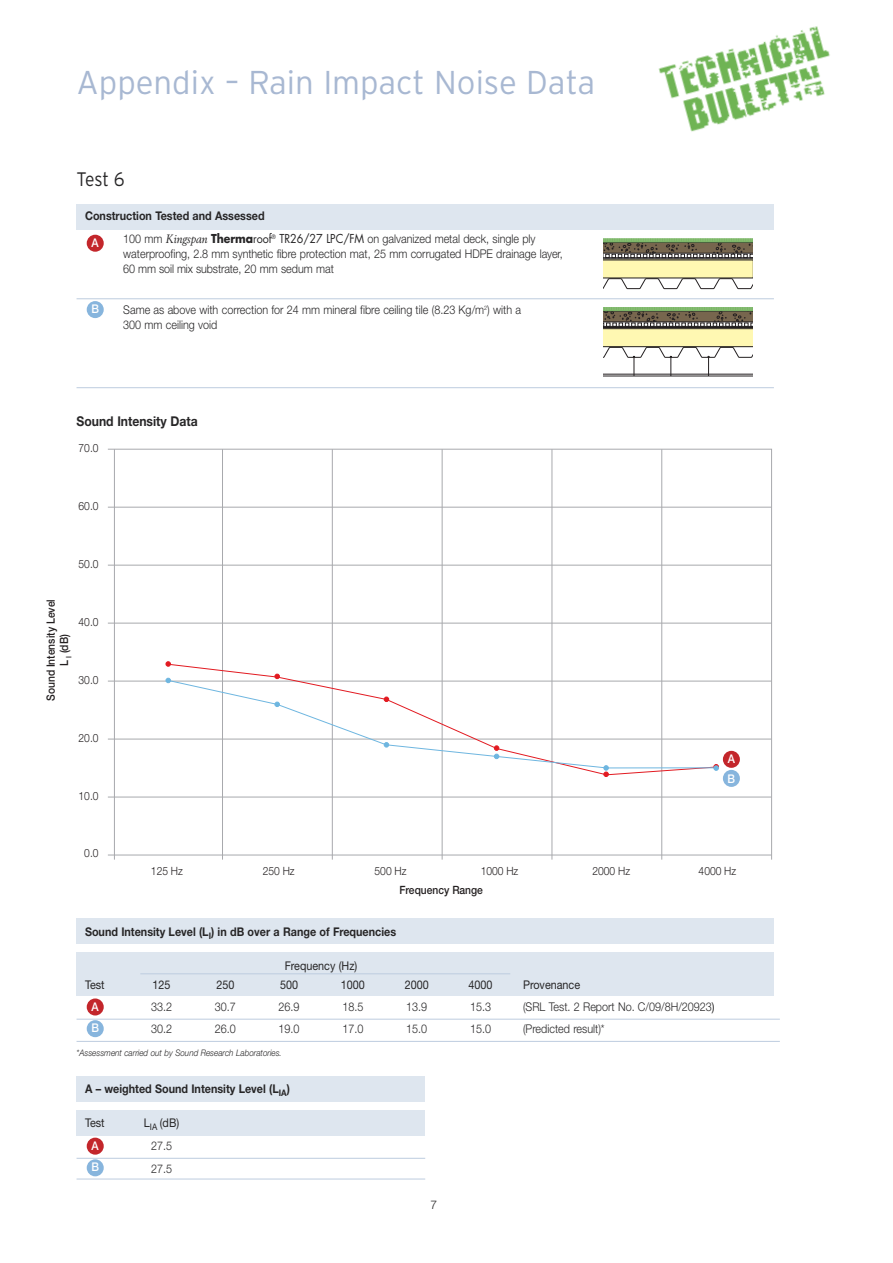
<style>
.page{position:relative;width:893px;height:1263px;background:#fff}
.page>*{position:absolute;margin:0;border:0;box-sizing:border-box;transform-origin:0 0}
.t1{font:300 33px "Interstate";color:#a8b8d2}
.t2{font:300 19.5px "Interstate";color:#272627;scale:.9 1}
.t3{font:700 13.5px "Helvetica Neue";color:#272627;scale:.9 1}
.t4{font:300 12px/15px "Helvetica Neue";color:#272627;scale:.9 1}
.t5{font:700 12px "Helvetica Neue";color:#272627;scale:.9 1}
.t6{font:12px "Helvetica Neue";color:#272627;scale:.9 1}
.t7{font:500 12px/21.8px "Helvetica Neue";color:#fff;scale:.9 1}
.t8{font:300 12px "Helvetica Neue";color:#272627}
.t9{font:300 11.4px "Helvetica Neue";color:#231f20;scale:.9 1}
.t10{font:500 11.4px/13.5px "Helvetica Neue";color:#231f20;text-align:center;scale:.9 1}
.t11{font:italic 300 9px "Helvetica Neue";color:#272627;scale:.9 1}
.s1{font-weight:700}
.s2{font-family:"Berling";font-weight:400;font-style:italic}
.s3{font-family:"Futura";font-weight:700}
.s4{font-family:"Futura";font-weight:400}
.s5{font-weight:400}
</style>
<div class="page">
<img style="left:658px;top:26px;width:172px;height:106px">
<svg style="left:108px;top:448px;width:664px;height:412px"></svg>
<svg style="left:167px;top:663px;width:550px;height:112px"></svg>
<svg style="left:167px;top:679px;width:551px;height:90px"></svg>
<svg style="left:166px;top:661px;width:5px;height:6px"></svg>
<svg style="left:166px;top:678px;width:5px;height:5px"></svg>
<svg style="left:275px;top:674px;width:5px;height:5px"></svg>
<svg style="left:275px;top:702px;width:5px;height:5px"></svg>
<svg style="left:384px;top:697px;width:5px;height:5px"></svg>
<svg style="left:384px;top:742px;width:5px;height:5px"></svg>
<svg style="left:494px;top:745px;width:5px;height:14px"></svg>
<svg style="left:603px;top:765px;width:6px;height:12px"></svg>
<svg style="left:713px;top:764px;width:6px;height:7px"></svg>
<div style="left:723px;top:751px;width:17px;height:17px;background:#c3262b;border-radius:50%"></div>
<div style="left:723px;top:770px;width:17px;height:17px;background:#87b5dd;border-radius:50%"></div>
<div style="left:77px;top:204px;width:697px;height:26px;background:#dee6ef"></div>
<hr style="left:77px;top:298px;width:697px;height:1px;background:#bdccdf">
<hr style="left:77px;top:387px;width:697px;height:1px;background:#bdccdf">
<svg style="left:604px;top:307px;width:149px;height:69px"></svg>
<div style="left:87px;top:235px;width:17px;height:17px;background:#c3262b;border-radius:50%"></div>
<div style="left:87px;top:301px;width:17px;height:17px;background:#87b5dd;border-radius:50%"></div>
<svg style="left:604px;top:238px;width:149px;height:52px"></svg>
<div style="left:77px;top:952px;width:697px;height:43px;background:#dee6ef"></div>
<div style="left:87px;top:998px;width:17px;height:17px;background:#c3262b;border-radius:50%"></div>
<div style="left:87px;top:1020px;width:17px;height:17px;background:#87b5dd;border-radius:50%"></div>
<div style="left:77px;top:918px;width:697px;height:26px;background:#dee6ef"></div>
<hr style="left:140px;top:973px;width:370px;height:1px;background:#bdccdf">
<div style="left:77px;top:1110px;width:348px;height:25px;background:#dee6ef"></div>
<div style="left:87px;top:1138px;width:17px;height:17px;background:#c3262b;border-radius:50%"></div>
<div style="left:87px;top:1159px;width:17px;height:17px;background:#87b5dd;border-radius:50%"></div>
<div style="left:77px;top:1076px;width:348px;height:25px;background:#dee6ef"></div>
<hr style="left:77px;top:1019px;width:703px;height:1px;background:#bdccdf">
<hr style="left:77px;top:1041px;width:703px;height:1px;background:#bdccdf">
<hr style="left:77px;top:1158px;width:348px;height:1px;background:#bdccdf">
<hr style="left:77px;top:1179px;width:348px;height:1px;background:#bdccdf">
<h1 class="t1" style="left:77px;top:64px;width:520px">Appendix – Rain Impact Noise Data</h1>
<h2 class="t2" style="left:77px;top:168px;width:55px">Test 6</h2>
<p class="t4" style="left:123px;top:205px;width:460px;line-height:23.5px;text-indent:-38px"><span class="s1">Construction Tested and Assessed<br></span>100 mm <span class="s2">Kingspan</span> <span class="s3">Therma</span><span class="s4">roof</span><sup>®</sup> <span class="s4">TR26/27 LPC/FM</span> on galvanized metal deck, single ply</p>
<p class="t4" style="left:123px;top:248px;width:490px">waterproofing, 2.8 mm synthetic fibre protection mat, 25 mm corrugated HDPE drainage layer,<br>60 mm soil mix substrate, 20 mm sedum mat</p>
<p class="t4" style="left:123px;top:303px;width:443px">Same as above with correction for 24 mm mineral fibre ceiling tile (8.23 Kg/m<sup>2</sup>) with a<br>300 mm ceiling void</p>
<p class="t7" style="left:92px;top:232px;width:10px">A</p>
<p class="t7" style="left:91px;top:298px;width:10px">B</p>
<p class="t3" style="left:77px;top:417px;width:136px">Sound Intensity Data</p>
<p class="t9" style="left:79px;top:444px;width:24px">70.0</p>
<p class="t9" style="left:79px;top:502px;width:24px">60.0</p>
<p class="t9" style="left:79px;top:560px;width:24px">50.0</p>
<p class="t10" style="left:44px;top:701px;width:115px;rotate:-90deg">Sound Intensity Level<br>L <sub>I</sub> (dB)</p>
<p class="t9" style="left:79px;top:618px;width:24px">40.0</p>
<p class="t9" style="left:79px;top:676px;width:24px">30.0</p>
<p class="t9" style="left:79px;top:734px;width:24px">20.0</p>
<p class="t9" style="left:79px;top:791px;width:24px">10.0</p>
<p class="t9" style="left:84px;top:849px;width:17px">0.0</p>
<p class="t7" style="left:728px;top:749px;width:10px;line-height:19.8px">A<br>B</p>
<p class="t9" style="left:151px;top:866px;width:37px">125 Hz</p>
<p class="t9" style="left:263px;top:866px;width:37px">250 Hz</p>
<p class="t9" style="left:375px;top:866px;width:37px">500 Hz</p>
<p class="t9" style="left:481px;top:866px;width:43px">1000 Hz</p>
<p class="t9" style="left:592px;top:866px;width:43px">2000 Hz</p>
<p class="t9" style="left:699px;top:866px;width:43px">4000 Hz</p>
<p class="t10" style="left:399px;top:884px;width:94px">Frequency Range</p>
<p class="t5" style="left:85px;top:927px;width:347px">Sound Intensity Level (L<sub>I</sub>) in dB over a Range of Frequencies</p>
<p class="t6" style="left:285px;top:961px;width:82px">Frequency (Hz)</p>
<p class="t6" style="left:85px;top:980px;width:23px">Test</p>
<p class="t6" style="left:153px;top:980px;width:22px">125</p>
<p class="t6" style="left:216px;top:980px;width:22px">250</p>
<p class="t6" style="left:280px;top:980px;width:22px">500</p>
<p class="t6" style="left:341px;top:980px;width:28px">1000</p>
<p class="t6" style="left:405px;top:980px;width:28px">2000</p>
<p class="t6" style="left:468px;top:980px;width:28px">4000</p>
<p class="t6" style="left:523px;top:980px;width:65px">Provenance</p>
<p class="t4" style="left:151px;top:1000px;width:25px">33.2</p>
<p class="t4" style="left:215px;top:1000px;width:25px">30.7</p>
<p class="t4" style="left:279px;top:1000px;width:25px">26.9</p>
<p class="t4" style="left:342px;top:1000px;width:25px">18.5</p>
<p class="t4" style="left:406px;top:1000px;width:25px">13.9</p>
<p class="t4" style="left:470px;top:1000px;width:25px">15.3</p>
<p class="t4" style="left:523px;top:1000px;width:215px">(SRL Test. 2 Report No. C/09/8H/20923<span class="s5">)</span></p>
<p class="t4" style="left:151px;top:1023px;width:25px">30.2</p>
<p class="t4" style="left:215px;top:1023px;width:25px">26.0</p>
<p class="t4" style="left:279px;top:1023px;width:25px">19.0</p>
<p class="t4" style="left:342px;top:1023px;width:25px">17.0</p>
<p class="t4" style="left:406px;top:1023px;width:25px">15.0</p>
<p class="t4" style="left:470px;top:1023px;width:25px">15.0</p>
<p class="t4" style="left:523px;top:1023px;width:92px">(Predicted result)*</p>
<p class="t11" style="left:77px;top:1049px;width:230px">*Assessment carried out by Sound Research Laboratories.</p>
<p class="t7" style="left:91px;top:995px;width:10px">A<br>B</p>
<p class="t5" style="left:85px;top:1084px;width:229px">A – weighted Sound Intensity Level (L<sub>IA</sub>)</p>
<p class="t6" style="left:85px;top:1118px;width:23px">Test</p>
<p class="t4" style="left:144px;top:1112px;width:41px;line-height:22.8px;text-align:center"><span class="s5">L</span><sub>IA</sub> <span class="s5">(dB)<br></span>27.5<br>27.5</p>
<p class="t7" style="left:91px;top:1135px;width:10px">A<br>B</p>
<p class="t8" style="left:430px;top:1201px;width:8px">7</p>
</div>
